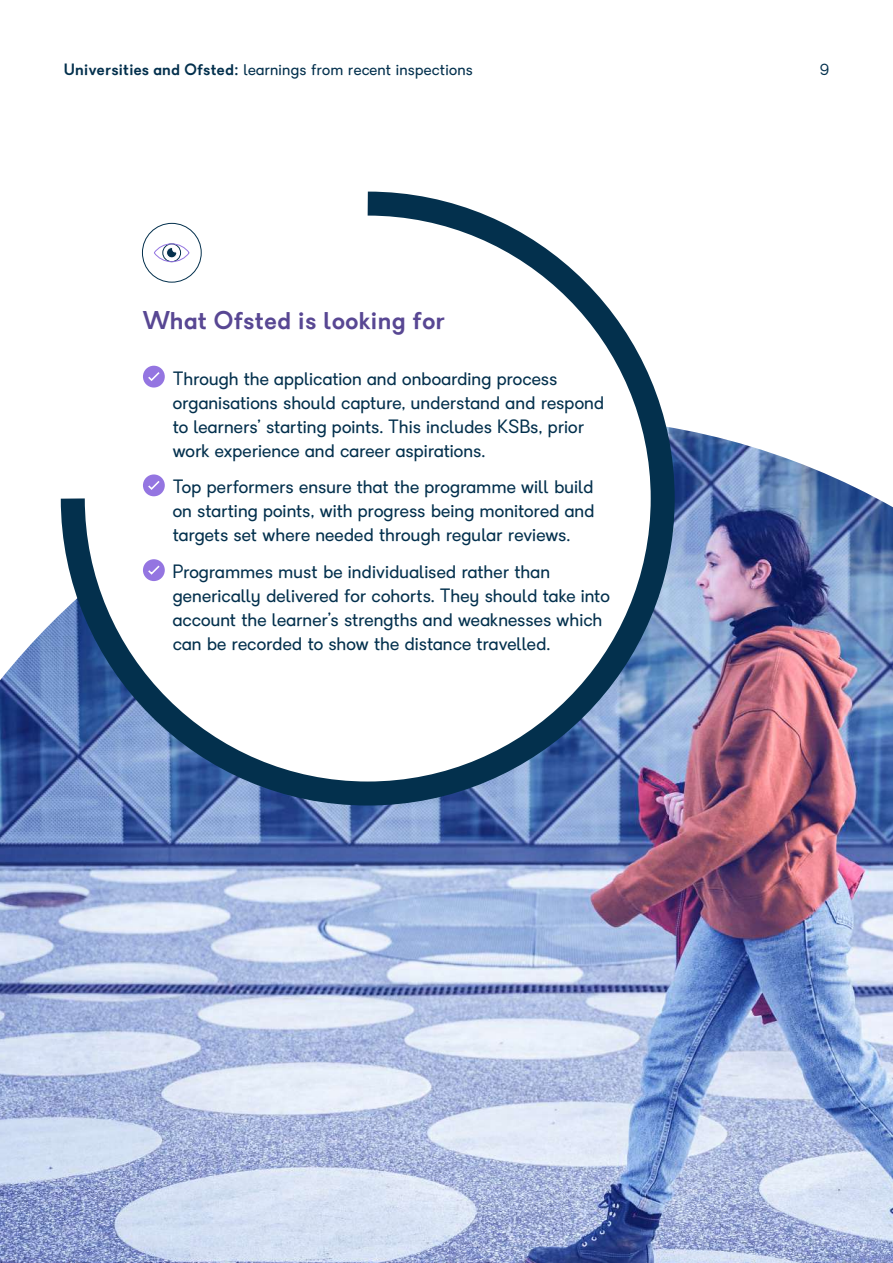
<style>
.page{position:relative;width:893px;height:1263px;background:#fff}
.page>*{position:absolute;margin:0;border:0;box-sizing:border-box;transform-origin:0 0}
.t1{font:600 24px "Granary";letter-spacing:.02em;color:#584793}
.t2{font:18px/24px "Granary";letter-spacing:.005em;color:#03304d}
.t3{font:15.3px "Granary";letter-spacing:.02em;color:#03304d}
.t4{font:15px "Granary";color:#03304d}
.s1{font-weight:600}
</style>
<div class="page">
<img style="left:0;top:430px;width:893px;height:833px">
<svg style="left:49px;top:191px;width:638px;height:626px"></svg>
<div style="left:143px;top:366px;width:22px;height:21px;background:#9475e1;border-radius:50%"></div>
<svg style="left:148px;top:372px;width:12px;height:9px"></svg>
<div style="left:143px;top:474px;width:22px;height:22px;background:#9475e1;border-radius:50%"></div>
<svg style="left:148px;top:481px;width:12px;height:9px"></svg>
<div style="left:143px;top:559px;width:22px;height:22px;background:#9475e1;border-radius:50%"></div>
<svg style="left:148px;top:565px;width:12px;height:10px"></svg>
<div style="left:142px;top:223px;width:60px;height:59px;border:1px solid #03304d;border-radius:50%"></div>
<svg style="left:153px;top:243px;width:37px;height:19px"></svg>
<p class="t3" style="left:64px;top:60px;width:411px"><span class="s1">Universities and Ofsted:</span> learnings from recent inspections</p>
<p class="t4" style="left:819px;top:60px;width:11px">9</p>
<h1 class="t1" style="left:142px;top:304px;width:304px">What Ofsted is looking for</h1>
<p class="t2" style="left:173px;top:366px;width:433px">Through the application and onboarding process organisations should capture, understand and respond to learners’ starting points. This includes KSBs, prior work experience and career aspirations.</p>
<p class="t2" style="left:173px;top:475px;width:423px;text-align:justify">Top performers ensure that the programme will build on starting points, with progress being monitored and targets set where needed through regular reviews.</p>
<p class="t2" style="left:173px;top:560px;width:438px">Programmes must be individualised rather than generically delivered for cohorts. They should take into account the learner’s strengths and weaknesses which can be recorded to show the distance travelled.</p>
</div>
